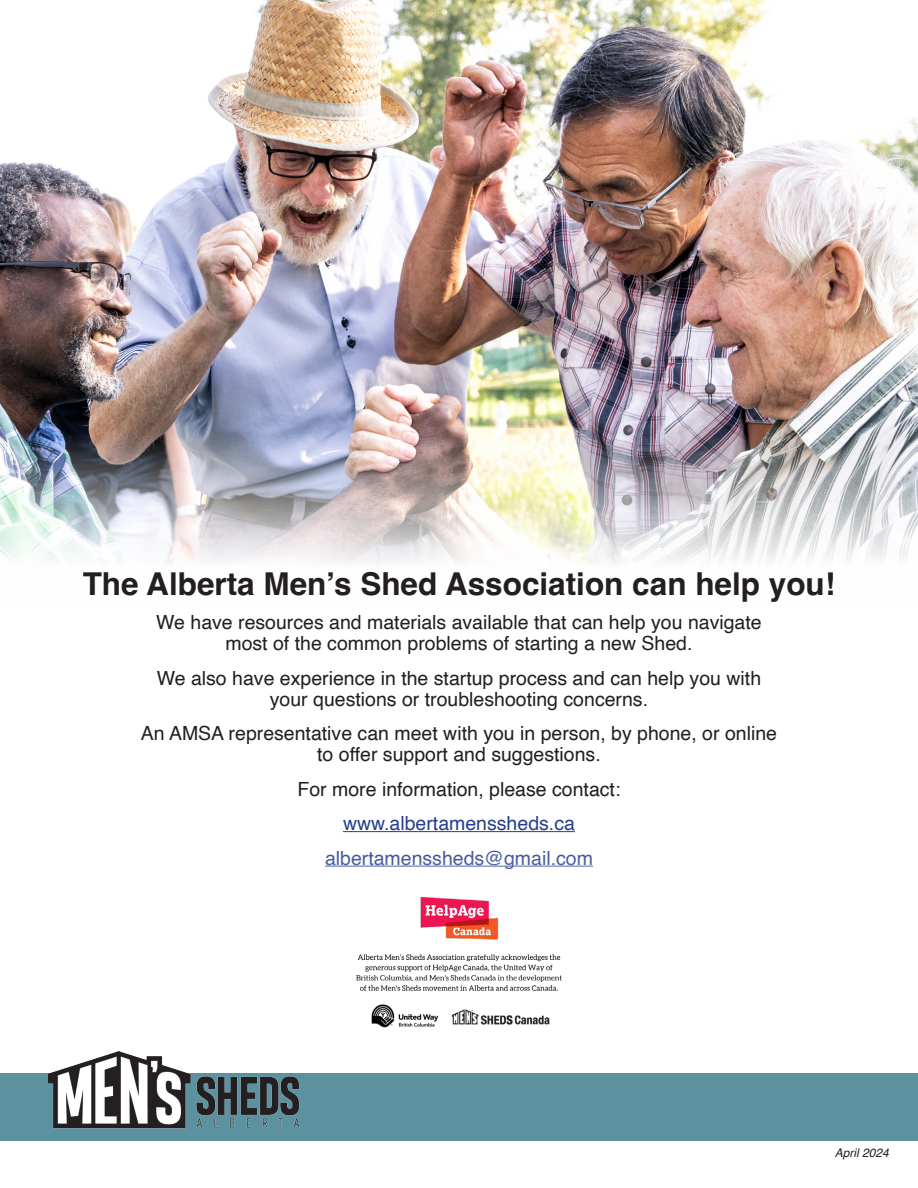
<style>
.page{position:relative;width:918px;height:1188px;background:#fff}
.page>*{position:absolute;margin:0;border:0;box-sizing:border-box;transform-origin:0 0}
.t1{font:700 31.5px "Helvetica";color:#231f20}
.t2{font:19.5px/21px "Helvetica";color:#231f20;text-align:center}
.t3{font:19.5px/34.5px "Helvetica";color:#253f8e;text-align:center}
.t4{font:italic 12px "Helvetica";color:#231f20}
</style>
<div class="page">
<img style="left:0;top:0;width:918px;height:563px">
<hr style="left:343px;top:831px;width:232px;height:1px;background:#253f8e">
<hr style="left:325px;top:866px;width:268px;height:1px;background:#253f8e">
<img style="left:356px;top:897px;width:206px;height:131px">
<div style="left:0;top:1074px;width:918px;height:67px;background:#5c919f"></div>
<img style="left:49px;top:1051px;width:261px;height:78px">
<h1 class="t1" style="left:83px;top:564px;width:754px">The Alberta Men’s Shed Association can help you!</h1>
<p class="t2" style="left:156px;top:612px;width:607px">We have resources and materials available that can help you navigate most of the common problems of starting a new Shed.</p>
<p class="t2" style="left:157px;top:668px;width:606px">We also have experience in the startup process and can help you with your questions or troubleshooting concerns.</p>
<p class="t2" style="left:141px;top:723px;width:638px">An AMSA representative can meet with you in person, by phone, or online to offer support and suggestions.</p>
<p class="t2" style="left:298px;top:779px;width:324px">For more information, please contact:</p>
<p class="t3" style="left:325px;top:807px;width:269px">www.albertamenssheds.ca albertamenssheds@gmail.com</p>
<p class="t4" style="left:835px;top:1143px;width:56px">April 2024</p>
</div>
